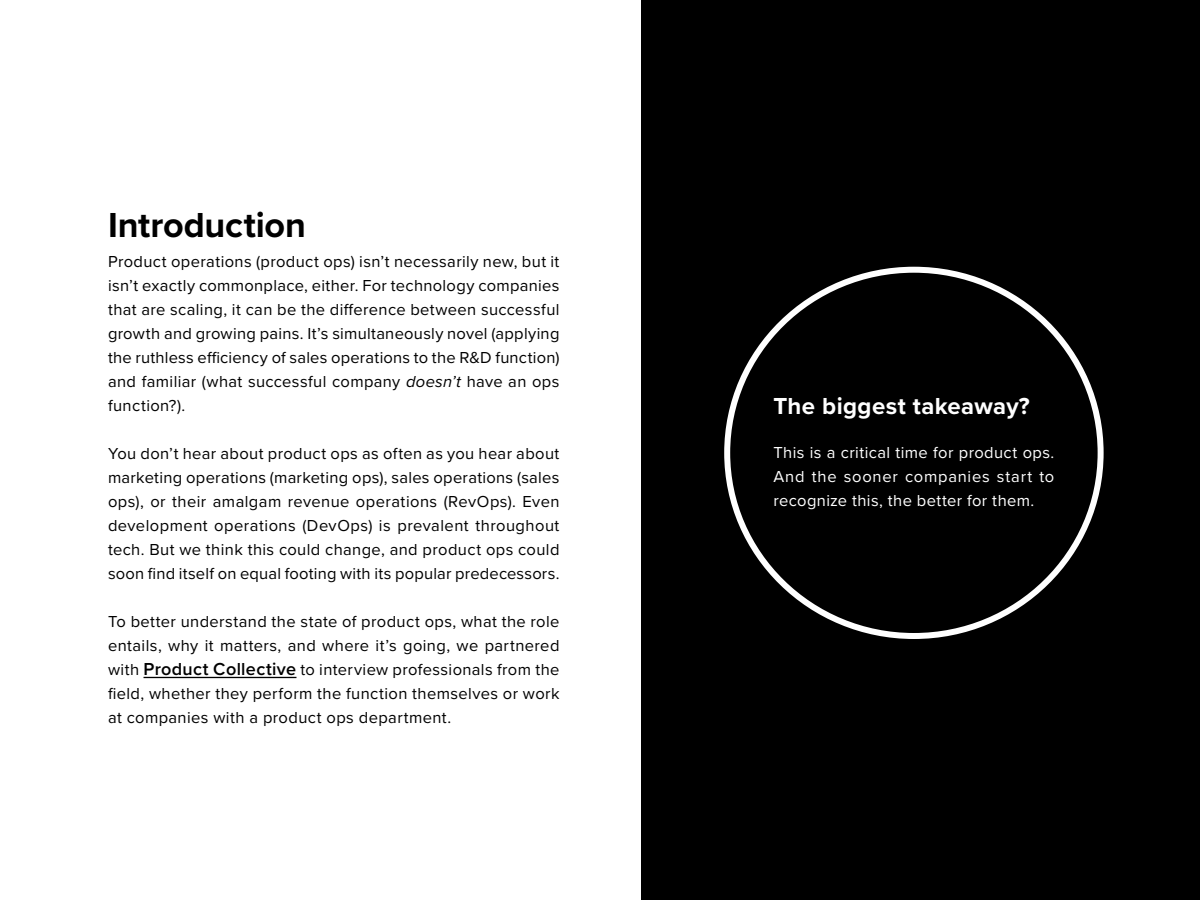
<style>
.page{position:relative;width:1200px;height:900px;background:#fff}
.page>*{position:absolute;margin:0;border:0;box-sizing:border-box;transform-origin:0 0}
.t1{font:700 36px "Proxima Nova";letter-spacing:-.005em;color:#000}
.t2{font:700 24px "Proxima Nova";letter-spacing:.015em;color:#fff}
.t3{font:16.5px/24px "Proxima Nova";letter-spacing:.02em;color:#000;text-align:justify}
.t4{font:16.5px/24px "Proxima Nova";letter-spacing:.03em;color:#fff;text-align:justify}
.s1{font-style:italic}
.s2{font-weight:600;font-size:18px}
</style>
<div class="page">
<div style="left:641px;top:0;width:559px;height:900px;background:#000"></div>
<hr style="left:144px;top:677px;width:152px;height:1px;background:#000">
<p class="t1" style="left:108px;top:198px;width:199px">Introduction</p>
<p class="t3" style="left:108px;top:249px;width:453px">Product operations (product ops) isn’t necessarily new, but it isn’t exactly commonplace, either. For technology companies that are scaling, it can be the difference between successful growth and growing pains. It’s simultaneously novel (applying the ruthless efficiency of sales operations to the R&amp;D function) and familiar (what successful company <span class="s1">doesn’t</span> have an ops function?).</p>
<p class="t3" style="left:108px;top:441px;width:453px">You don’t hear about product ops as often as you hear about marketing operations (marketing ops), sales operations (sales ops), or their amalgam revenue operations (RevOps). Even development operations (DevOps) is prevalent throughout tech. But we think this could change, and product ops could soon find itself on equal footing with its popular predecessors.</p>
<p class="t3" style="left:108px;top:609px;width:453px">To better understand the state of product ops, what the role entails, why it matters, and where it’s going, we partnered with <span class="s2">Product Collective</span> to interview professionals from the field, whether they perform the function themselves or work at companies with a product ops department.</p>
<p class="t2" style="left:774px;top:388px;width:258px">The biggest takeaway?</p>
<p class="t4" style="left:774px;top:440px;width:282px">This is a critical time for product ops.<br>And the sooner companies start to recognize this, the better for them.</p>
</div>
